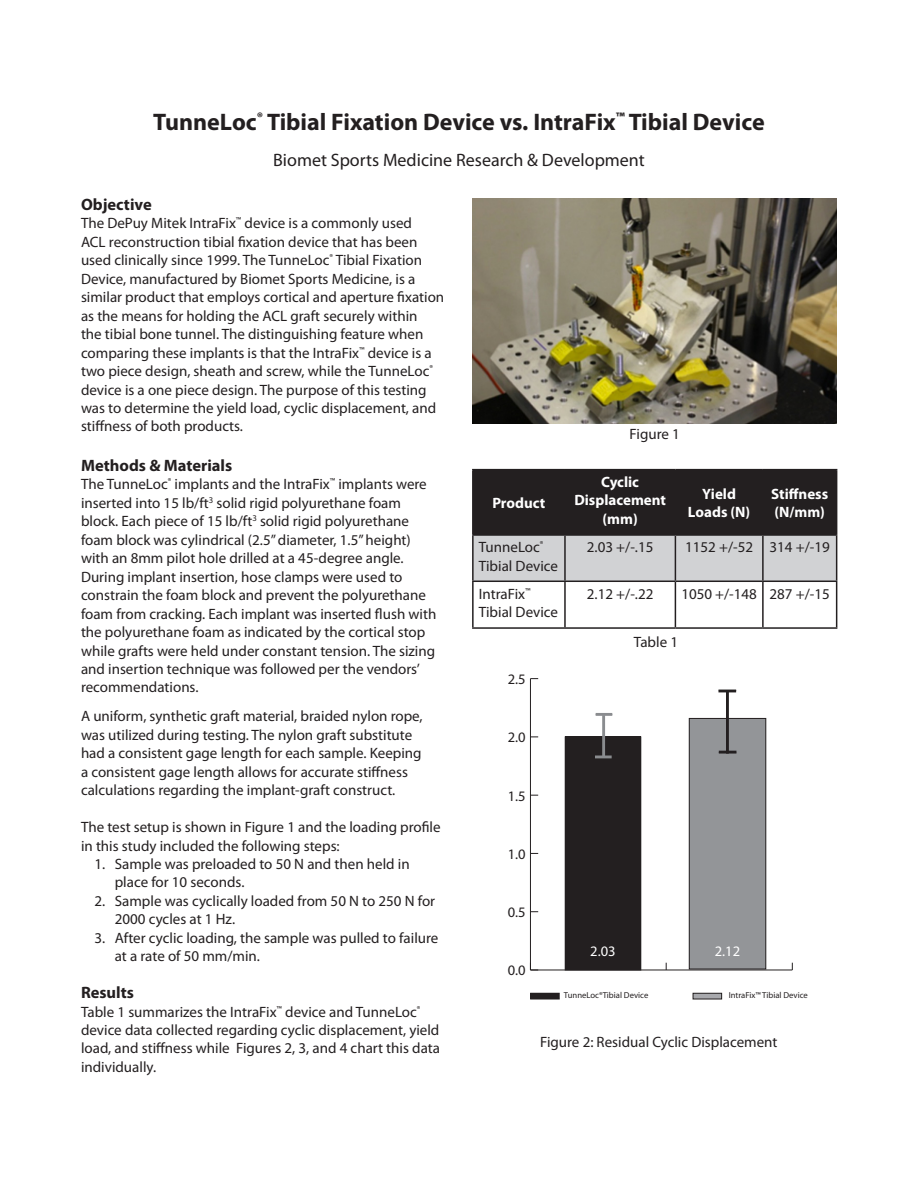
<style>
.page{position:relative;width:918px;height:1188px;background:#fff}
.page>*{position:absolute;margin:0;border:0;box-sizing:border-box;transform-origin:0 0}
.t1{font:700 24px "Myriad Pro";color:#231f20}
.t2{font:18px "Myriad Pro";color:#231f20}
.Headings_NEW{font:700 16.5px "Myriad Pro";color:#231f20}
.Body_Text{font:700 16.5px "Myriad Pro";color:#231f20}
.Body_Text-2{font:15px/18.5px "Myriad Pro";color:#231f20}
.Body_Text-3{font:700 15px/18.5px "Myriad Pro";color:#fff;text-align:center}
.t3{font:14.55px "Myriad Pro";color:#231f20}
.t4{font:14.55px "Myriad Pro";color:#fff}
.t5{font:8.7px "Myriad Pro";color:#231f20}
</style>
<div class="page">
<img style="left:472px;top:198px;width:365px;height:225px">
<svg style="left:474px;top:470px;width:362px;height:111px;background:#696769"></svg>
<hr style="left:472px;top:469px;width:93px;height:1px;background:#231f20">
<hr style="left:472px;top:470px;width:2px;height:64px;background:#231f20">
<hr style="left:565px;top:469px;width:110px;height:1px;background:#231f20">
<hr style="left:564px;top:470px;width:2px;height:64px;background:#231f20">
<hr style="left:675px;top:469px;width:88px;height:1px;background:#231f20">
<hr style="left:675px;top:470px;width:1px;height:64px;background:#231f20">
<hr style="left:763px;top:469px;width:74px;height:1px;background:#231f20">
<hr style="left:762px;top:470px;width:2px;height:64px;background:#231f20">
<hr style="left:836px;top:470px;width:1px;height:64px;background:#231f20">
<hr style="left:472px;top:534px;width:93px;height:2px;background:#231f20">
<hr style="left:472px;top:536px;width:2px;height:45px;background:#231f20">
<hr style="left:565px;top:534px;width:110px;height:2px;background:#231f20">
<hr style="left:564px;top:536px;width:2px;height:45px;background:#231f20">
<hr style="left:675px;top:534px;width:88px;height:2px;background:#231f20">
<hr style="left:675px;top:536px;width:1px;height:45px;background:#231f20">
<hr style="left:763px;top:534px;width:74px;height:2px;background:#231f20">
<hr style="left:762px;top:536px;width:2px;height:45px;background:#231f20">
<hr style="left:836px;top:536px;width:1px;height:45px;background:#231f20">
<hr style="left:472px;top:581px;width:93px;height:1px;background:#231f20">
<hr style="left:472px;top:582px;width:2px;height:45px;background:#231f20">
<hr style="left:565px;top:581px;width:110px;height:1px;background:#231f20">
<hr style="left:564px;top:582px;width:2px;height:45px;background:#231f20">
<hr style="left:675px;top:581px;width:88px;height:1px;background:#231f20">
<hr style="left:675px;top:582px;width:1px;height:45px;background:#231f20">
<hr style="left:763px;top:581px;width:74px;height:1px;background:#231f20">
<hr style="left:762px;top:582px;width:2px;height:45px;background:#231f20">
<hr style="left:836px;top:582px;width:1px;height:45px;background:#231f20">
<hr style="left:472px;top:627px;width:93px;height:2px;background:#231f20">
<hr style="left:565px;top:627px;width:110px;height:2px;background:#231f20">
<hr style="left:675px;top:627px;width:88px;height:2px;background:#231f20">
<hr style="left:763px;top:627px;width:74px;height:2px;background:#231f20">
<hr style="left:530px;top:970px;width:262px;height:1px;background:#231f20">
<hr style="left:530px;top:679px;width:1px;height:291px;background:#231f20">
<svg style="left:530px;top:969px;width:8px;height:2px"></svg>
<div style="left:689px;top:718px;width:77px;height:251px;background:#939598"></div>
<div style="left:689px;top:718px;width:77px;height:251px;border:1px solid #231f20"></div>
<div style="left:565px;top:737px;width:76px;height:233px;background:#231f20"></div>
<div style="left:531px;top:993px;width:28px;height:6px;background:#231f20"></div>
<div style="left:693px;top:993px;width:29px;height:6px;background:#a8a9ad"></div>
<div style="left:693px;top:993px;width:29px;height:6px;border:1px solid #231f20"></div>
<hr style="left:602px;top:715px;width:3px;height:42px;background:#8a8c8f">
<hr style="left:596px;top:713px;width:16px;height:3px;background:#8a8c8f">
<hr style="left:726px;top:691px;width:3px;height:63px;background:#231f20">
<svg style="left:718px;top:690px;width:18px;height:2px"></svg>
<svg style="left:595px;top:756px;width:17px;height:2px"></svg>
<hr style="left:719px;top:751px;width:17px;height:3px;background:#231f20">
<p class="t1" style="left:153px;top:106px;width:613px">TunneLoc<sup>®</sup> Tibial Fixation Device vs. IntraFix<sup>™</sup> Tibial Device</p>
<p class="t2" style="left:273px;top:149px;width:373px">Biomet Sports Medicine Research &amp; Development</p>
<p class="Headings_NEW" style="left:81px;top:194px;width:72px">Objective</p>
<p class="Body_Text-2" style="left:81px;top:214px;width:365px">The DePuy Mitek IntraFix<sup>™</sup> device is a commonly used<br>ACL reconstruction tibial fixation device that has been used clinically since 1999. The TunneLoc<sup>®</sup> Tibial Fixation Device, manufactured by Biomet Sports Medicine, is a similar product that employs cortical and aperture fixation as the means for holding the ACL graft securely within<br>the tibial bone tunnel. The distinguishing feature when comparing these implants is that the IntraFix<sup>™</sup> device is a two piece design, sheath and screw, while the TunneLoc<sup>® </sup>device is a one piece design. The purpose of this testing was to determine the yield load, cyclic displacement, and stiffness of both products.</p>
<p class="Headings_NEW" style="left:81px;top:455px;width:153px">Methods &amp; Materials</p>
<p class="Body_Text-2" style="left:81px;top:475px;width:357px">The TunneLoc<sup>®</sup> implants and the IntraFix<sup>™</sup> implants were inserted into 15 lb/ft<sup>3</sup> solid rigid polyurethane foam block. Each piece of 15 lb/ft<sup>3</sup> solid rigid polyurethane foam block was cylindrical (2.5” diameter, 1.5” height) with an 8mm pilot hole drilled at a 45-degree angle.<br>During implant insertion, hose clamps were used to constrain the foam block and prevent the polyurethane foam from cracking. Each implant was inserted flush with the polyurethane foam as indicated by the cortical stop while grafts were held under constant tension. The sizing and insertion technique was followed per the vendors’ recommendations.</p>
<p class="Body_Text-2" style="left:81px;top:707px;width:343px">A uniform, synthetic graft material, braided nylon rope, was utilized during testing. The nylon graft substitute had a consistent gage length for each sample. Keeping a consistent gage length allows for accurate stiffness calculations regarding the implant-graft construct.</p>
<p class="Body_Text-2" style="left:81px;top:818px;width:361px">The test setup is shown in Figure 1 and the loading profile in this study included the following steps:</p>
<p class="Body_Text-2" style="left:115px;top:854px;width:296px;text-indent:-20px">1. Sample was preloaded to 50 N and then held in place for 10 seconds.</p>
<p class="Body_Text-2" style="left:115px;top:891px;width:322px;text-indent:-20px">2. Sample was cyclically loaded from 50 N to 250 N for<br>2000 cycles at 1 Hz.</p>
<p class="Body_Text-2" style="left:115px;top:928px;width:325px;text-indent:-20px">3. After cyclic loading, the sample was pulled to failure at a rate of 50 mm/min.</p>
<p class="Body_Text" style="left:81px;top:982px;width:55px">Results</p>
<p class="Body_Text-2" style="left:81px;top:1002px;width:361px">Table 1 summarizes the IntraFix<sup>™</sup> device and TunneLoc<sup>® </sup>device data collected regarding cyclic displacement, yield load, and stiffness while Figures 2, 3, and 4 chart this data individually.</p>
<p class="Body_Text-3" style="left:492px;top:493px;width:55px">Product</p>
<p class="Body_Text-2" style="left:630px;top:425px;width:52px">Figure 1</p>
<p class="Body_Text-3" style="left:574px;top:472px;width:93px">Cyclic<br>Displacement (mm)</p>
<p class="Body_Text-3" style="left:688px;top:484px;width:64px">Yield<br>Loads (N)</p>
<p class="Body_Text-3" style="left:771px;top:484px;width:59px;text-align:left">Stiffness (N/mm)</p>
<p class="Body_Text-2" style="left:479px;top:538px;width:81px">TunneLoc<sup>®<br></sup>Tibial Device</p>
<p class="Body_Text-2" style="left:587px;top:538px;width:68px">2.03 +/-.15</p>
<p class="Body_Text-2" style="left:685px;top:538px;width:70px">1152 +/-52</p>
<p class="Body_Text-2" style="left:770px;top:538px;width:62px">314 +/-19</p>
<p class="Body_Text-2" style="left:479px;top:584px;width:81px">IntraFix<sup>™<br></sup>Tibial Device</p>
<p class="Body_Text-2" style="left:587px;top:584px;width:68px">2.12 +/-.22</p>
<p class="Body_Text-2" style="left:681px;top:584px;width:77px">1050 +/-148</p>
<p class="Body_Text-2" style="left:770px;top:584px;width:62px">287 +/-15</p>
<p class="Body_Text-2" style="left:634px;top:633px;width:46px">Table 1</p>
<p class="t3" style="left:508px;top:670px;width:19px">2.5</p>
<p class="t3" style="left:508px;top:728px;width:19px">2.0</p>
<p class="t3" style="left:508px;top:787px;width:19px">1.5</p>
<p class="t3" style="left:508px;top:845px;width:19px">1.0</p>
<p class="t3" style="left:508px;top:903px;width:19px">0.5</p>
<p class="t3" style="left:508px;top:962px;width:19px">0.0</p>
<p class="t4" style="left:590px;top:942px;width:27px">2.03</p>
<p class="t4" style="left:715px;top:942px;width:27px">2.12</p>
<p class="t5" style="left:564px;top:990px;width:86px">TunneLoc®Tibial Device</p>
<p class="t5" style="left:729px;top:990px;width:81px">IntraFix™ Tibial Device</p>
<p class="Body_Text-2" style="left:540px;top:1033px;width:239px">Figure 2: Residual Cyclic Displacement</p>
</div>
